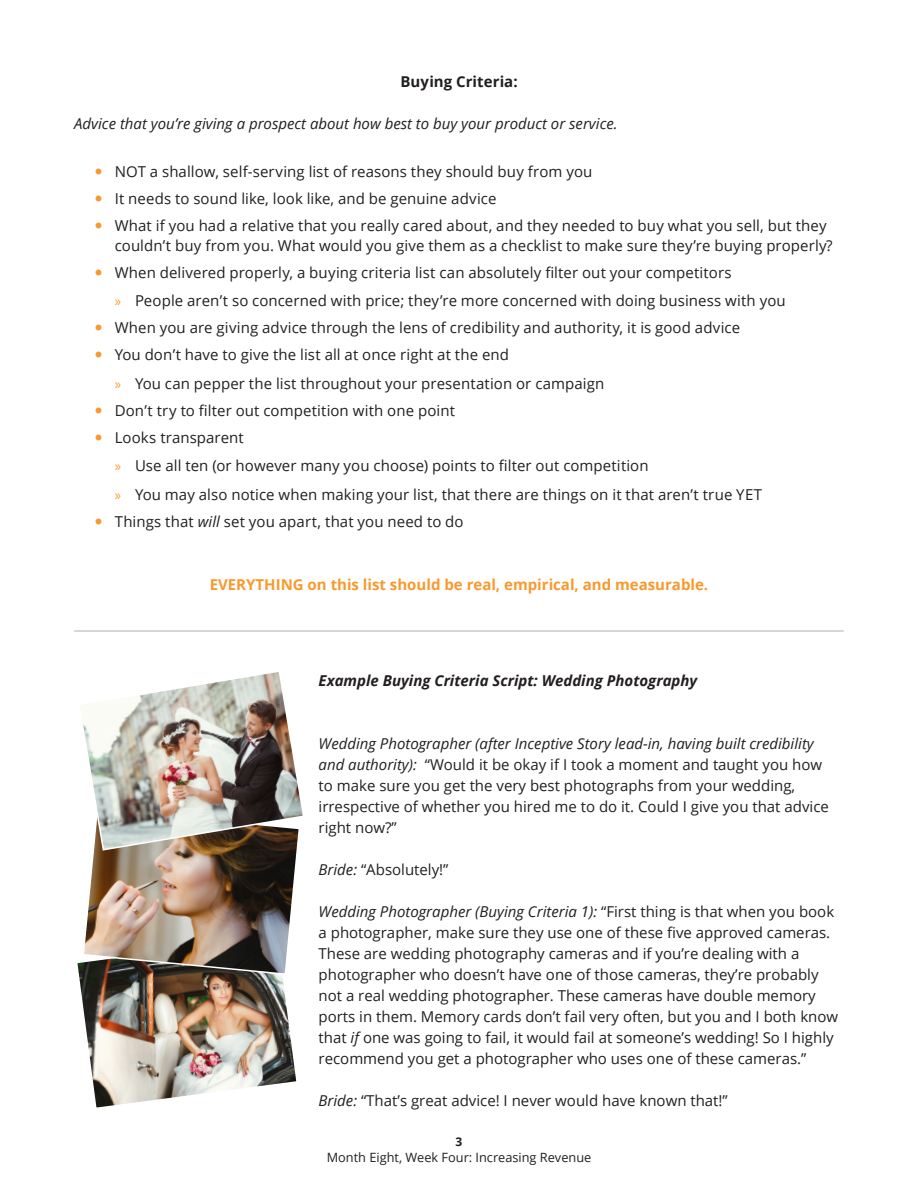
<style>
.page{position:relative;width:918px;height:1188px;background:#fff}
.page>*{position:absolute;margin:0;border:0;box-sizing:border-box;transform-origin:0 0}
.P1_Body_Copy{font:15px/21px "Open Sans";color:#231f20}
.P1_Body_Copy-2{font:italic 15px "Open Sans";color:#231f20}
.P1_Body_Copy-3{font:700 15px "Open Sans";color:#f8992e}
.P1_Body_Copy-4{font:italic 700 15px "Open Sans";color:#231f20}
.Header_3_-_sm_black{font:700 15px "Open Sans";letter-spacing:.005em;color:#231f20}
.t1{font:12.75px "Open Sans";color:#231f20}
.t2{font:700 12px "Open Sans";color:#231f20}
.s1{font-family:"Myriad Pro";color:#f8992e}
.s2{font-style:italic}
</style>
<div class="page">
<hr style="left:74px;top:630px;width:770px;height:2px;background:#b7b7b8">
<img style="left:77px;top:672px;width:226px;height:436px">
<p class="Header_3_-_sm_black" style="left:400px;top:71px;width:119px">Buying Criteria:</p>
<p class="P1_Body_Copy-2" style="left:74px;top:113px;width:545px">Advice that you’re giving a prospect about how best to buy your product or service.</p>
<p class="P1_Body_Copy" style="left:115px;top:161px;width:479px">NOT a shallow, self-serving list of reasons they should buy from you</p>
<p class="P1_Body_Copy" style="left:115px;top:188px;width:383px">It needs to sound like, look like, and be genuine advice</p>
<p class="P1_Body_Copy" style="left:115px;top:215px;width:719px;line-height:19.5px">What if you had a relative that you really cared about, and they needed to buy what you sell, but they couldn’t buy from you. What would you give them as a checklist to make sure they’re buying properly?</p>
<p class="P1_Body_Copy" style="left:115px;top:261px;width:618px">When delivered properly, a buying criteria list can absolutely filter out your competitors</p>
<p class="P1_Body_Copy" style="left:115px;top:290px;width:672px"><span class="s1">»</span> People aren’t so concerned with price; they’re more concerned with doing business with you</p>
<p class="P1_Body_Copy" style="left:115px;top:317px;width:627px">When you are giving advice through the lens of credibility and authority, it is good advice</p>
<p class="P1_Body_Copy" style="left:115px;top:344px;width:396px">You don’t have to give the list all at once right at the end</p>
<p class="P1_Body_Copy" style="left:115px;top:372px;width:491px"><span class="s1">»</span> You can pepper the list throughout your presentation or campaign</p>
<p class="P1_Body_Copy" style="left:115px;top:399px;width:342px">Don’t try to filter out competition with one point</p>
<p class="P1_Body_Copy" style="left:115px;top:426px;width:131px">Looks transparent</p>
<p class="P1_Body_Copy" style="left:115px;top:455px;width:535px"><span class="s1">»</span> Use all ten (or however many you choose) points to filter out competition</p>
<p class="P1_Body_Copy" style="left:115px;top:483px;width:649px"><span class="s1">»</span> You may also notice when making your list, that there are things on it that aren’t true YET</p>
<p class="P1_Body_Copy" style="left:115px;top:510px;width:350px">Things that <span class="s2">will</span> set you apart, that you need to do</p>
<p class="P1_Body_Copy-3" style="left:210px;top:574px;width:500px">EVERYTHING on this list should be real, empirical, and measurable.</p>
<p class="P1_Body_Copy-4" style="left:319px;top:670px;width:380px">Example Buying Criteria Script: Wedding Photography</p>
<p class="P1_Body_Copy" style="left:319px;top:733px;width:512px"><span class="s2">Wedding Photographer (after Inceptive Story lead-in, having built credibility and authority):</span> “Would it be okay if I took a moment and taught you how to make sure you get the very best photographs from your wedding, irrespective of whether you hired me to do it. Could I give you that advice right now?”</p>
<p class="P1_Body_Copy" style="left:319px;top:859px;width:131px"><span class="s2">Bride:</span> “Absolutely!”</p>
<p class="P1_Body_Copy" style="left:319px;top:901px;width:521px"><span class="s2">Wedding Photographer (Buying Criteria 1):</span> “First thing is that when you book a photographer, make sure they use one of these five approved cameras.<br>These are wedding photography cameras and if you’re dealing with a photographer who doesn’t have one of those cameras, they’re probably not a real wedding photographer. These cameras have double memory ports in them. Memory cards don’t fail very often, but you and I both know that <span class="s2">if</span> one was going to fail, it would fail at someone’s wedding! So I highly recommend you get a photographer who uses one of these cameras.”</p>
<p class="P1_Body_Copy" style="left:319px;top:1090px;width:411px"><span class="s2">Bride:</span> “That’s great advice! I never would have known that!”</p>
<p class="t2" style="left:456px;top:1134px;width:8px">3</p>
<p class="t1" style="left:327px;top:1148px;width:266px">Month Eight, Week Four: Increasing Revenue</p>
</div>
